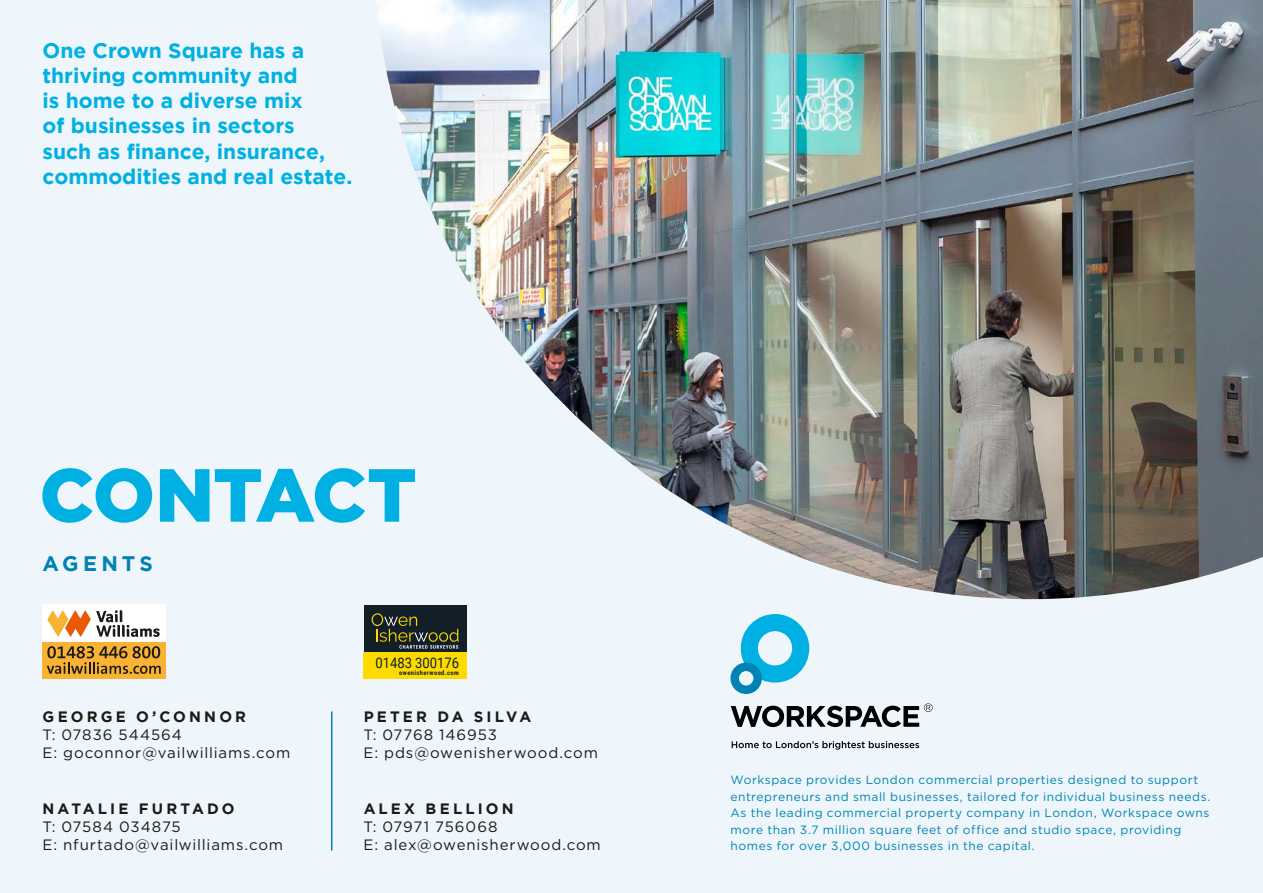
<style>
.page{position:relative;width:1263px;height:893px;background:#eef6fb}
.page>*{position:absolute;margin:0;border:0;box-sizing:border-box;transform-origin:0 0}
.t1{font:900 75px "Gotham";letter-spacing:-.015em;color:#00b0e3}
.t2{font:700 21px/25.2px "Gotham";color:#00b0e3}
.t3{font:700 21px "Gotham";letter-spacing:.19em;color:#0083b3}
.t4{font:15px/18px "Gotham";letter-spacing:.055em;color:#1a1a18}
.t5{font:700 15px "Gotham";letter-spacing:.21em;color:#1a1a18}
.t6{font:14.55px "Roboto";color:#131f28;scale:.9 1}
.t7{font:12px/16.5px "Gotham";letter-spacing:.045em;color:#0083b3}
.t8{font:700 6.45px "Roboto Condensed";letter-spacing:.065em;color:#131f28}
</style>
<div class="page">
<img style="left:377px;top:0;width:886px;height:599px">
<svg style="left:731px;top:703px;width:201px;height:24px"></svg>
<svg style="left:730px;top:614px;width:79px;height:80px"></svg>
<svg style="left:732px;top:741px;width:187px;height:9px"></svg>
<hr style="left:331px;top:711px;width:1px;height:139px;background:#0083b3">
<div style="left:364px;top:605px;width:102px;height:49px;background:#131f28"></div>
<svg style="left:372px;top:613px;width:87px;height:36px"></svg>
<div style="left:364px;top:652px;width:102px;height:27px;background:#fedb00"></div>
<div style="left:43px;top:605px;width:123px;height:74px;background:#fff"></div>
<div style="left:43px;top:643px;width:123px;height:36px;background:#f9b232"></div>
<svg style="left:47px;top:610px;width:113px;height:27px"></svg>
<svg style="left:47px;top:646px;width:114px;height:28px"></svg>
<h2 class="t2" style="left:43px;top:37px;width:311px">One Crown Square has a thriving community and<br>is home to a diverse mix<br>of businesses in sectors<br>such as finance, insurance, commodities and real estate.</h2>
<h1 class="t1" style="left:40px;top:452px;width:379px">CONTACT</h1>
<h2 class="t3" style="left:43px;top:551px;width:112px">AGENTS</h2>
<p class="t6" style="left:375px;top:652px;width:94px">01483 300176</p>
<p class="t5" style="left:43px;top:708px;width:205px">GEORGE O’CONNOR</p>
<p class="t4" style="left:43px;top:726px;width:249px">T: 07836 544564<br>E: goconnor@vailwilliams.com</p>
<p class="t5" style="left:43px;top:800px;width:194px">NATALIE FURTADO</p>
<p class="t4" style="left:43px;top:818px;width:242px">T: 07584 034875<br>E: nfurtado@vailwilliams.com</p>
<p class="t8" style="left:399px;top:668px;width:61px">owenisherwood.com</p>
<p class="t5" style="left:364px;top:708px;width:169px">PETER DA SILVA</p>
<p class="t4" style="left:364px;top:726px;width:236px">T: 07768 146953<br>E: pds@owenisherwood.com</p>
<p class="t5" style="left:364px;top:800px;width:151px">ALEX BELLION</p>
<p class="t4" style="left:364px;top:818px;width:239px">T: 07971 756068<br>E: alex@owenisherwood.com</p>
<p class="t7" style="left:730px;top:772px;width:481px">Workspace provides London commercial properties designed to support entrepreneurs and small businesses, tailored for individual business needs.<br>As the leading commercial property company in London, Workspace owns more than 3.7 million square feet of office and studio space, providing homes for over 3,000 businesses in the capital.</p>
</div>
